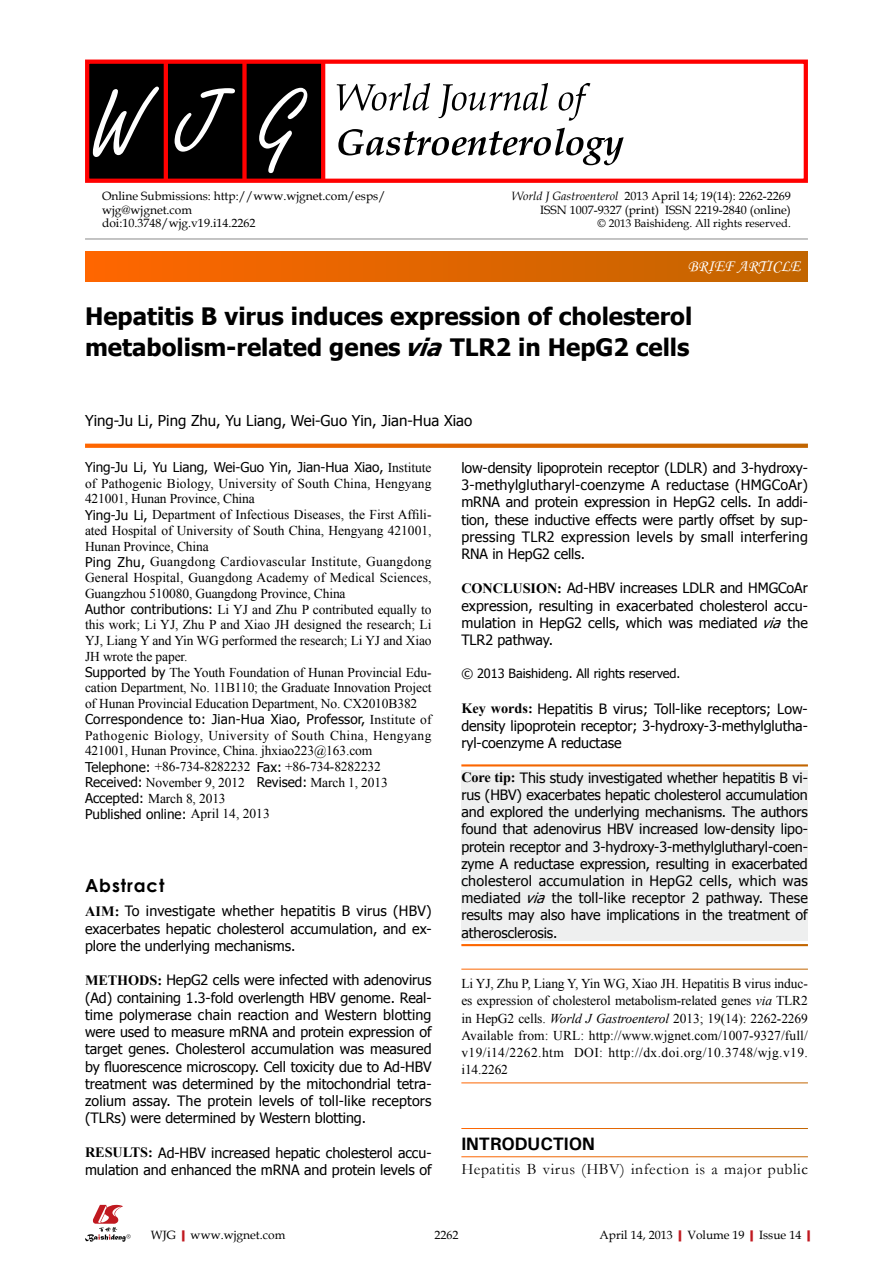
<style>
.page{position:relative;width:893px;height:1263px;background:#fff}
.page>*{position:absolute;margin:0;border:0;box-sizing:border-box;transform-origin:0 0}
.t1{font:700 24px/31.5px "Tahoma";color:#000}
.t2{font:700 18px "Univers";letter-spacing:-.01em;color:#000}
.t3{font:700 18px "Century Gothic";letter-spacing:.05em;color:#000}
.t4{font:16.5px "Monotype Corsiva";color:#fff}
.t5{font:15.75px "Garamond";letter-spacing:.03em;color:#000}
.t6{font:15px "Tahoma";color:#000}
.t7{font:14.25px/17.2px "Tahoma";letter-spacing:-.005em;color:#000;text-align:justify}
.t8{font:13.5px/15.8px "Times New Roman";letter-spacing:-.01em;color:#000}
.t9{font:13.5px "Tahoma";color:#000}
.t10{font:12.75px "Tahoma";letter-spacing:-.005em;color:#000}
.t11{font:12px/13.5px "Book Antiqua";color:#000}
.t12{font:11.25px "Book Antiqua";color:#000}
.s1{font-style:italic}
.s2{font-family:"Times New Roman"}
.s3{font-family:"Tahoma"}
.s4{font-family:"Times New Roman";font-weight:700}
.s5{font-weight:700;color:#c01920}
</style>
<div class="page">
<div style="left:461px;top:770px;width:347px;height:171px;background:#eeefef"></div>
<hr style="left:85px;top:239px;width:723px;height:1px;background:#898989">
<div style="left:87px;top:61px;width:236px;height:121px;background:#000"></div>
<hr style="left:164px;top:61px;width:4px;height:121px;background:#f00">
<div style="left:242px;top:61px;width:5px;height:121px;background:#f00"></div>
<hr style="left:321px;top:61px;width:4px;height:121px;background:#f00">
<div style="left:85px;top:60px;width:723px;height:123px;border:4px solid #f00"></div>
<svg style="left:259px;top:88px;width:48px;height:85px"></svg>
<svg style="left:175px;top:88px;width:60px;height:64px"></svg>
<svg style="left:93px;top:87px;width:66px;height:70px"></svg>
<svg style="left:337px;top:83px;width:253px;height:38px"></svg>
<svg style="left:338px;top:128px;width:286px;height:37px"></svg>
<svg style="left:85px;top:1205px;width:46px;height:37px"></svg>
<svg style="left:85px;top:444px;width:723px;height:4px;background:#e16a08"></svg>
<div style="left:85px;top:252px;width:723px;height:29px;background:linear-gradient(to right,#f60,#c16500)"></div>
<p class="t11" style="left:102px;top:189px;width:285px">Online Submissions: http://www.wjgnet.com/esps/ wjg@wjgnet.com<br>doi:10.3748/wjg.v19.i14.2262</p>
<p class="t11" style="left:512px;top:189px;width:280px;text-align:right"><span class="s1">World J Gastroenterol</span> 2013 April 14; 19(14): 2262-2269<br>ISSN 1007-9327 (print) ISSN 2219-2840 (online)</p>
<p class="t12" style="left:598px;top:215px;width:195px">© 2013 Baishideng. All rights reserved.</p>
<p class="t4" style="left:688px;top:256px;width:114px">BRIEF ARTICLE</p>
<h1 class="t1" style="left:85px;top:298px;width:609px">Hepatitis B virus induces expression of cholesterol metabolism-related genes <span class="s1">via</span> TLR2 in HepG2 cells</h1>
<p class="t6" style="left:85px;top:410px;width:389px">Ying-Ju Li, Ping Zhu, Yu Liang, Wei-Guo Yin, Jian-Hua Xiao</p>
<p class="t9" style="left:85px;top:458px;width:348px">Ying-Ju Li, Yu Liang, Wei-Guo Yin, Jian-Hua Xiao, <span class="s2">Institute</span></p>
<p class="t8" style="left:85px;top:475px;width:348px">of Pathogenic Biology, University of South China, Hengyang 421001, Hunan Province, China<br><span class="s3">Ying-Ju Li,</span> Department of Infectious Diseases, the First Affili&shy;ated Hospital of University of South China, Hengyang 421001, Hunan Province, China<br><span class="s3">Ping Zhu,</span> Guangdong Cardiovascular Institute, Guangdong General Hospital, Guangdong Academy of Medical Sciences, Guangzhou 510080, Guangdong Province, China<br><span class="s3">Author contributions:</span> Li YJ and Zhu P contributed equally to this work; Li YJ, Zhu P and Xiao JH designed the research; Li YJ, Liang Y and Yin WG performed the research; Li YJ and Xiao JH wrote the paper.<br><span class="s3">Supported by</span> The Youth Foundation of Hunan Provincial Edu&shy;cation Department, No. 11B110; the Graduate Innovation Project of Hunan Provincial Education Department, No. CX2010B382</p>
<p class="t9" style="left:85px;top:710px;width:348px">Correspondence to: Jian-Hua Xiao, Professor, <span class="s2">Institute of</span></p>
<p class="t8" style="left:85px;top:727px;width:348px">Pathogenic Biology, University of South China, Hengyang 421001, Hunan Province, China. jhxiao223@163.com <span class="s3">Telephone:</span> +86-734-8282232 <span class="s3">Fax:</span> +86-734-8282232<br><span class="s3">Received:</span> November 9, 2012 <span class="s3">Revised:</span> March 1, 2013<br><span class="s3">Accepted:</span> March 8, 2013</p>
<p class="t9" style="left:85px;top:805px;width:186px">Published online: <span class="s2">April 14, 2013</span></p>
<p class="t7" style="left:461px;top:458px;width:348px">low-density lipoprotein receptor (LDLR) and 3-hydroxy-3-methylglutharyl-coenzyme A reductase (HMGCoAr) mRNA and protein expression in HepG2 cells. In addi&shy;tion, these inductive effects were partly offset by sup&shy;pressing TLR2 expression levels by small interfering RNA in HepG2 cells.</p>
<p class="t7" style="left:461px;top:579px;width:348px"><span class="s4">CONCLUSION:</span> Ad-HBV increases LDLR and HMGCoAr expression, resulting in exacerbated cholesterol accu&shy;mulation in HepG2 cells, which was mediated <span class="s1">via</span> the TLR2 pathway.</p>
<p class="t10" style="left:461px;top:665px;width:221px">© 2013 Baishideng. All rights reserved.</p>
<p class="t7" style="left:461px;top:699px;width:348px"><span class="s4">Key words:</span> Hepatitis B virus; Toll-like receptors; Low&shy;density lipoprotein receptor; 3-hydroxy-3-methylglutha&shy;ryl-coenzyme A reductase</p>
<p class="t7" style="left:461px;top:768px;width:348px"><span class="s4">Core tip:</span> This study investigated whether hepatitis B vi&shy;rus (HBV) exacerbates hepatic cholesterol accumulation and explored the underlying mechanisms. The authors found that adenovirus HBV increased low-density lipo&shy;protein receptor and 3-hydroxy-3-methylglutharyl-coen&shy;zyme A reductase expression, resulting in exacerbated cholesterol accumulation in HepG2 cells, which was mediated <span class="s1">via</span> the toll-like receptor 2 pathway. These results may also have implications in the treatment of atherosclerosis.</p>
<p class="t3" style="left:85px;top:872px;width:81px">Abstract</p>
<p class="t7" style="left:85px;top:902px;width:348px"><span class="s4">AIM:</span> To investigate whether hepatitis B virus (HBV) exacerbates hepatic cholesterol accumulation, and ex&shy;plore the underlying mechanisms.</p>
<p class="t7" style="left:85px;top:971px;width:348px"><span class="s4">METHODS:</span> HepG2 cells were infected with adenovirus (Ad) containing 1.3-fold overlength HBV genome. Real&shy;time polymerase chain reaction and Western blotting were used to measure mRNA and protein expression of target genes. Cholesterol accumulation was measured by fluorescence microscopy. Cell toxicity due to Ad-HBV treatment was determined by the mitochondrial tetra&shy;zolium assay. The protein levels of toll-like receptors (TLRs) were determined by Western blotting.</p>
<p class="t7" style="left:85px;top:1143px;width:348px"><span class="s4">RESULTS:</span> Ad-HBV increased hepatic cholesterol accu&shy;mulation and enhanced the mRNA and protein levels of</p>
<p class="t8" style="left:461px;top:975px;width:348px;line-height:17.2px;text-align:justify">Li YJ, Zhu P, Liang Y, Yin WG, Xiao JH. Hepatitis B virus induc&shy;es expression of cholesterol metabolism-related genes <span class="s1">via</span> TLR2 in HepG2 cells. <span class="s1">World J Gastroenterol</span> 2013; 19(14): 2262-2269<br>Available from: URL: http://www.wjgnet.com/1007-9327/full/ v19/i14/2262.htm DOI: http://dx.doi.org/10.3748/wjg.v19. i14.2262</p>
<p class="t2" style="left:461px;top:1132px;width:135px">INTRODUCTION</p>
<p class="t5" style="left:461px;top:1159px;width:348px">Hepatitis B virus (HBV) infection is a major public</p>
<p class="t11" style="left:151px;top:1227px;width:136px">WJG<span class="s5">|</span>www.wjgnet.com</p>
<p class="t11" style="left:434px;top:1227px;width:25px">2262</p>
<p class="t11" style="left:599px;top:1227px;width:218px">April 14, 2013<span class="s5">|</span>Volume 19<span class="s5">|</span>Issue 14<span class="s5">|</span></p>
</div>
